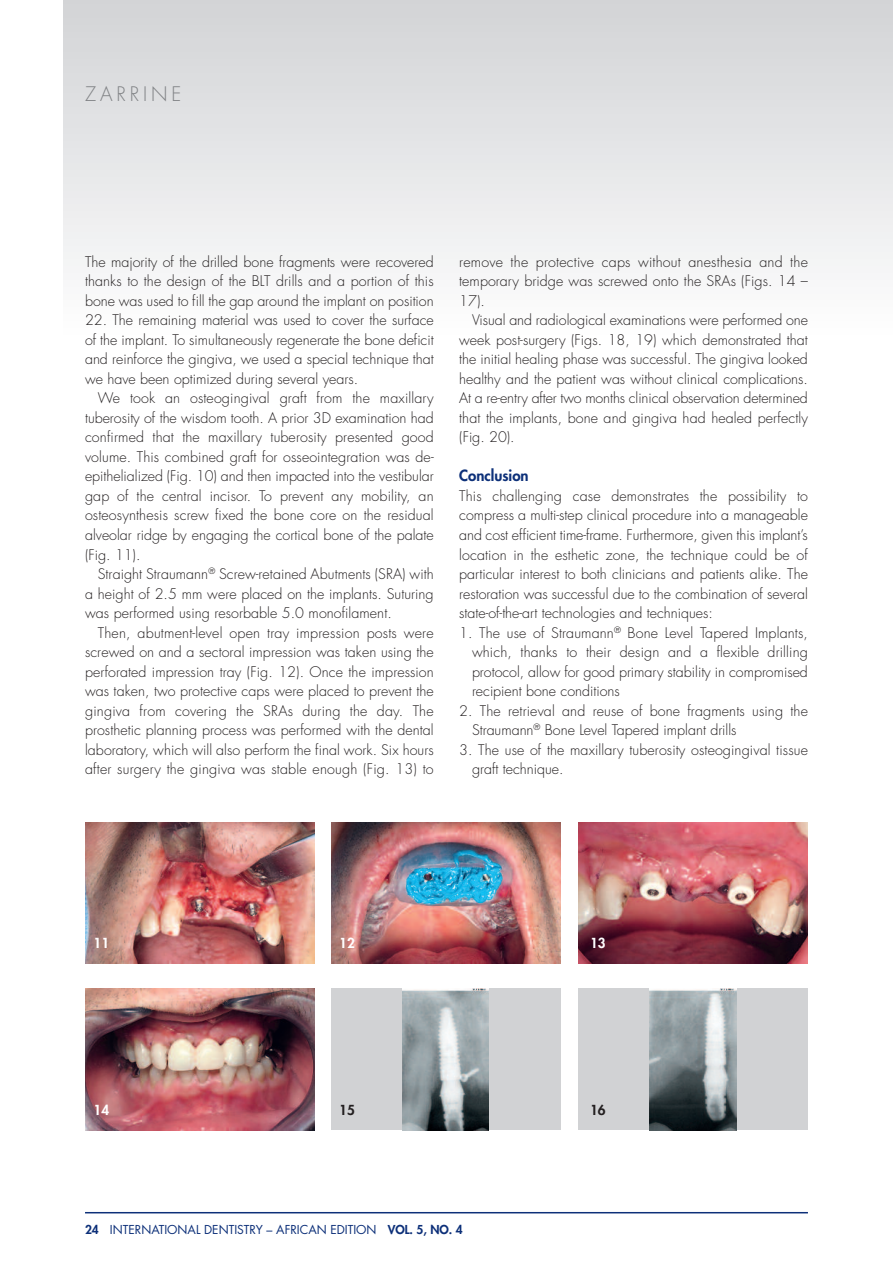
<style>
.page{position:relative;width:893px;height:1263px;background:#fff}
.page>*{position:absolute;margin:0;border:0;box-sizing:border-box;transform-origin:0 0}
.t1{font:300 19.5px "Futura";letter-spacing:.2em;color:#808285}
.t2{font:800 15px "Futura";color:#0d3079}
.t3{font:300 14.25px/19.5px "Futura";color:#231f20;text-align:justify}
.t4{font:800 13.5px "Futura";color:#fff}
.t5{font:800 13.5px "Futura";color:#231f20}
.t6{font:12px "Futura";color:#0d3079}
.s1{font-weight:800}
</style>
<div class="page">
<div style="left:64px;top:0;width:829px;height:334px;background:linear-gradient(to bottom,#d2d3d6,#fdfdfe)"></div>
<hr style="left:85px;top:1212px;width:723px;height:1px;background:#0d3079">
<img style="left:85px;top:822px;width:229px;height:141px">
<img style="left:331px;top:822px;width:229px;height:141px">
<img style="left:579px;top:822px;width:229px;height:141px">
<img style="left:85px;top:989px;width:229px;height:141px">
<div style="left:331px;top:989px;width:229px;height:141px;background:#d1d2d4"></div>
<img style="left:402px;top:989px;width:87px;height:141px">
<div style="left:579px;top:989px;width:229px;height:141px;background:#d1d2d4"></div>
<img style="left:650px;top:989px;width:86px;height:141px">
<h1 class="t1" style="left:85px;top:85px;width:98px">ZARRINE</h1>
<p class="t3" style="left:85px;top:253px;width:350px">The majority of the drilled bone fragments were recovered thanks to the design of the BLT drills and a portion of this bone was used to fill the gap around the implant on position</p>
<p class="t3" style="left:85px;top:312px;width:350px">22. The remaining material was used to cover the surface of the implant. To simultaneously regenerate the bone deficit and reinforce the gingiva, we used a special technique that we have been optimized during several years.</p>
<p class="t3" style="left:85px;top:390px;width:350px;text-indent:13px">We took an osteogingival graft from the maxillary tuberosity of the wisdom tooth. A prior 3D examination had confirmed that the maxillary tuberosity presented good volume. This combined graft for osseointegration was de&shy;epithelialized (Fig. 10) and then impacted into the vestibular gap of the central incisor. To prevent any mobility, an osteosynthesis screw fixed the bone core on the residual alveolar ridge by engaging the cortical bone of the palate (Fig. 11).</p>
<p class="t3" style="left:85px;top:565px;width:350px;text-indent:13px">Straight Straumann<sup>®</sup> Screw-retained Abutments (SRA) with a height of 2.5 mm were placed on the implants. Suturing was performed using resorbable 5.0 monofilament.</p>
<p class="t3" style="left:85px;top:624px;width:350px;text-indent:13px">Then, abutment-level open tray impression posts were screwed on and a sectoral impression was taken using the perforated impression tray (Fig. 12). Once the impression was taken, two protective caps were placed to prevent the gingiva from covering the SRAs during the day. The prosthetic planning process was performed with the dental laboratory, which will also perform the final work. Six hours after surgery the gingiva was stable enough (Fig. 13) to</p>
<p class="t3" style="left:459px;top:253px;width:350px">remove the protective caps without anesthesia and the temporary bridge was screwed onto the SRAs (Figs. 14 – 17).</p>
<p class="t3" style="left:459px;top:312px;width:350px;text-indent:13px">Visual and radiological examinations were performed one week post-surgery (Figs. 18, 19) which demonstrated that the initial healing phase was successful. The gingiva looked healthy and the patient was without clinical complications.<br>At a re-entry after two months clinical observation determined that the implants, bone and gingiva had healed perfectly (Fig. 20).</p>
<p class="t2" style="left:459px;top:469px;width:71px">Conclusion</p>
<p class="t3" style="left:459px;top:487px;width:350px">This challenging case demonstrates the possibility to compress a multi-step clinical procedure into a manageable and cost efficient time-frame. Furthermore, given this implant’s location in the esthetic zone, the technique could be of particular interest to both clinicians and patients alike. The restoration was successful due to the combination of several state-of-the-art technologies and techniques:</p>
<p class="t3" style="left:472px;top:624px;width:337px;text-indent:-13px">1. The use of Straumann<sup>®</sup> Bone Level Tapered Implants, which, thanks to their design and a flexible drilling protocol, allow for good primary stability in compromised recipient bone conditions</p>
<p class="t3" style="left:472px;top:702px;width:337px;text-indent:-13px">2. The retrieval and reuse of bone fragments using the<br>Straumann<sup>®</sup> Bone Level Tapered implant drills</p>
<p class="t3" style="left:472px;top:741px;width:337px;text-indent:-13px">3. The use of the maxillary tuberosity osteogingival tissue graft technique.</p>
<p class="t4" style="left:94px;top:937px;width:17px">11</p>
<p class="t4" style="left:339px;top:937px;width:17px">12</p>
<p class="t4" style="left:590px;top:937px;width:17px">13</p>
<p class="t4" style="left:94px;top:1104px;width:17px">14</p>
<p class="t5" style="left:339px;top:1104px;width:17px">15</p>
<p class="t5" style="left:590px;top:1104px;width:17px">16</p>
<p class="t6" style="left:85px;top:1224px;width:379px"><span class="s1">24</span> INTERNATIONAL DENTISTRY – AFRICAN EDITION <span class="s1">VOL. 5, NO. 4</span></p>
</div>
